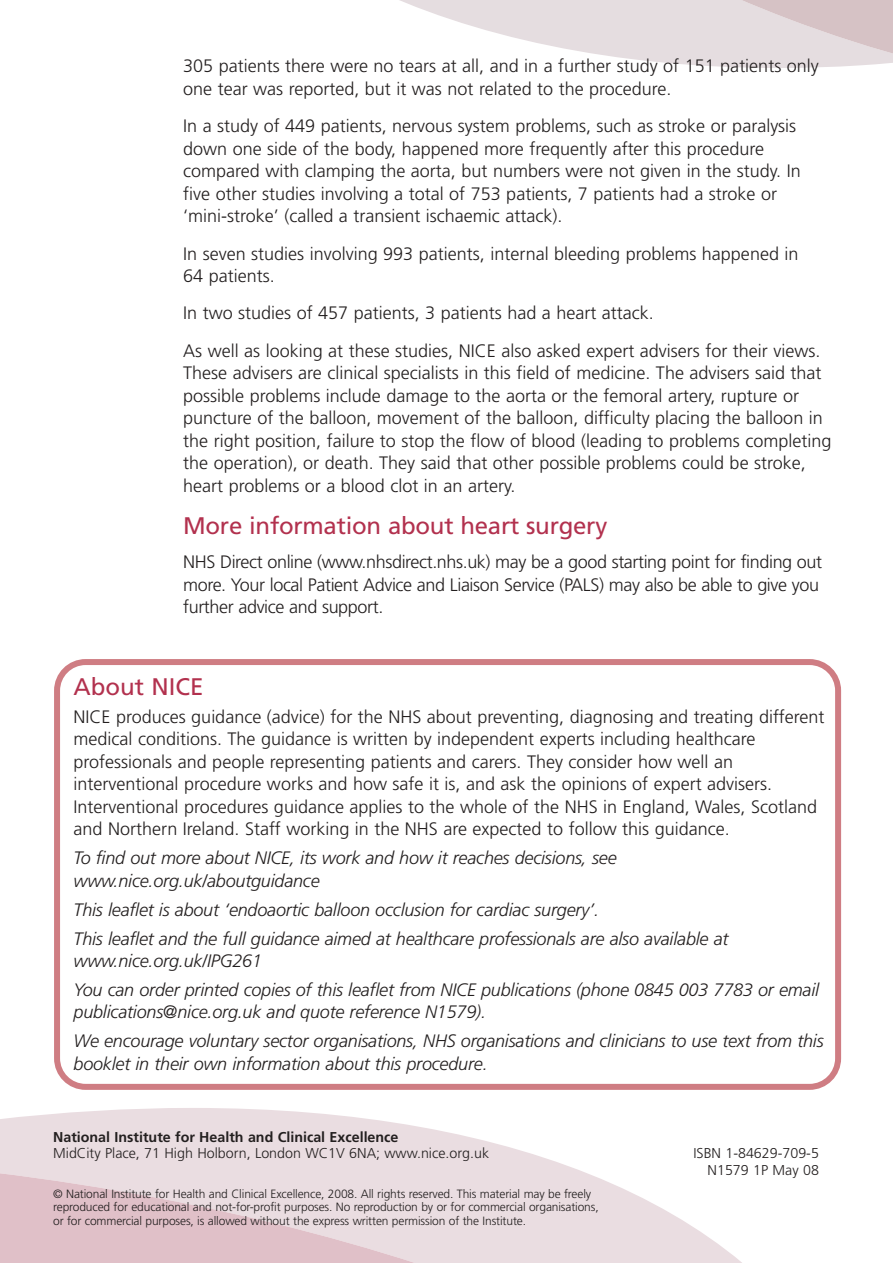
<style>
.page{position:relative;width:893px;height:1263px;background:#fff}
.page>*{position:absolute;margin:0;border:0;box-sizing:border-box;transform-origin:0 0}
.t1{font:24px "Frutiger";letter-spacing:-.01em;color:#b2314e}
.t2{font:300 18px/22.5px "Frutiger";color:#231f1f}
.t3{font:italic 300 18px/29px "Frutiger";letter-spacing:-.01em;color:#231f1f}
.t4{font:300 18px/22.5px "Frutiger";letter-spacing:-.02em;color:#231f1f}
.t5{font:300 14.25px/16.5px "Frutiger";color:#231f1f;text-align:right}
.t6{font:700 14.25px "Frutiger";color:#231f1f}
.t7{font:300 12px/13.8px "Frutiger";letter-spacing:-.01em;color:#231f1f}
</style>
<div class="page">
<svg style="left:0;top:1108px;width:535px;height:47px;fill:#eadde1"></svg>
<svg style="left:0;top:1155px;width:742px;height:108px;background:#e9d9dd"></svg>
<svg style="left:642px;top:60px;width:250px;height:8px;fill:#e5dde0"></svg>
<svg style="left:400px;top:0;width:492px;height:60px"></svg>
<svg style="left:54px;top:659px;width:787px;height:431px"></svg>
<p class="t2" style="left:183px;top:56px;width:637px">305 patients there were no tears at all, and in a further study of 151 patients only one tear was reported, but it was not related to the procedure.</p>
<p class="t2" style="left:183px;top:116px;width:619px">In a study of 449 patients, nervous system problems, such as stroke or paralysis down one side of the body, happened more frequently after this procedure compared with clamping the aorta, but numbers were not given in the study. In five other studies involving a total of 753 patients, 7 patients had a stroke or ‘mini-stroke’ (called a transient ischaemic attack).</p>
<p class="t2" style="left:183px;top:243px;width:617px">In seven studies involving 993 patients, internal bleeding problems happened in<br>64 patients.</p>
<p class="t2" style="left:183px;top:296px;width:638px;line-height:37.3px">In two studies of 457 patients, 3 patients had a heart attack.<br>As well as looking at these studies, NICE also asked expert advisers for their views.</p>
<p class="t2" style="left:183px;top:363px;width:649px">These advisers are clinical specialists in this field of medicine. The advisers said that possible problems include damage to the aorta or the femoral artery, rupture or puncture of the balloon, movement of the balloon, difficulty placing the balloon in the right position, failure to stop the flow of blood (leading to problems completing the operation), or death. They said that other possible problems could be stroke, heart problems or a blood clot in an artery.</p>
<h1 class="t1" style="left:183px;top:516px;width:425px">More information about heart surgery</h1>
<p class="t4" style="left:183px;top:552px;width:640px">NHS Direct online (www.nhsdirect.nhs.uk) may be a good starting point for finding out more. Your local Patient Advice and Liaison Service (PALS) may also be able to give you further advice and support.</p>
<h1 class="t1" style="left:74px;top:677px;width:131px">About NICE</h1>
<p class="t2" style="left:74px;top:707px;width:752px">NICE produces guidance (advice) for the NHS about preventing, diagnosing and treating different medical conditions. The guidance is written by independent experts including healthcare professionals and people representing patients and carers. They consider how well an interventional procedure works and how safe it is, and ask the opinions of expert advisers.<br>Interventional procedures guidance applies to the whole of the NHS in England, Wales, Scotland and Northern Ireland. Staff working in the NHS are expected to follow this guidance.</p>
<p class="t3" style="left:74px;top:848px;width:544px;line-height:22.5px">To find out more about NICE, its work and how it reaches decisions, see www.nice.org.uk/aboutguidance</p>
<p class="t3" style="left:74px;top:896px;width:656px">This leaflet is about ‘endoaortic balloon occlusion for cardiac surgery’.<br>This leaflet and the full guidance aimed at healthcare professionals are also available at</p>
<p class="t3" style="left:74px;top:948px;width:747px">www.nice.org.uk/IPG261<br>You can order printed copies of this leaflet from NICE publications (phone 0845 003 7783 or email</p>
<p class="t3" style="left:74px;top:999px;width:751px">publications@nice.org.uk and quote reference N1579).<br>We encourage voluntary sector organisations, NHS organisations and clinicians to use text from this</p>
<p class="t3" style="left:74px;top:1051px;width:415px">booklet in their own information about this procedure.</p>
<p class="t6" style="left:53px;top:1131px;width:347px">National Institute for Health and Clinical Excellence</p>
<p class="t5" style="left:53px;top:1146px;width:437px">MidCity Place, 71 High Holborn, London WC1V 6NA; www.nice.org.uk</p>
<p class="t5" style="left:693px;top:1146px;width:127px">ISBN 1-84629-709-5<br>N1579 1P May 08</p>
<p class="t7" style="left:53px;top:1188px;width:547px">© National Institute for Health and Clinical Excellence, 2008. All rights reserved. This material may be freely reproduced for educational and not-for-profit purposes. No reproduction by or for commercial organisations, or for commercial purposes, is allowed without the express written permission of the Institute.</p>
</div>
